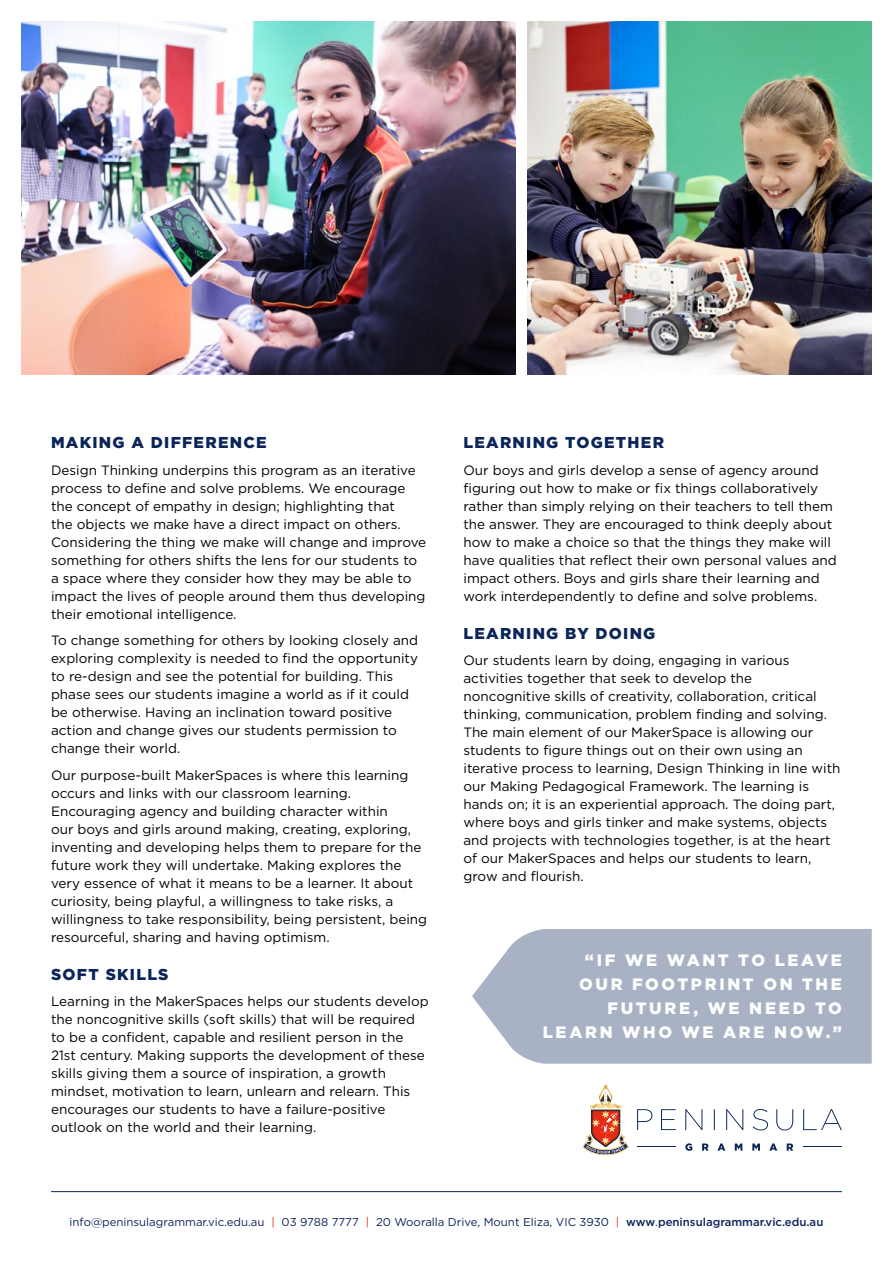
<style>
.page{position:relative;width:893px;height:1263px;background:#fff}
.page>*{position:absolute;margin:0;border:0;box-sizing:border-box;transform-origin:0 0}
.t1{font:900 16.5px/24px "Gotham";letter-spacing:.16em;color:#fff;text-align:right}
.t2{font:900 15.75px "Gotham";letter-spacing:.08em;color:#0b2559}
.t3{font:13.5px/18px "Gotham";color:#000}
.t4{font:11.4px "Gotham";color:#0b2559}
.s1{color:#e52713}
.s2{font-weight:500}
</style>
<div class="page">
<img style="left:21px;top:21px;width:495px;height:353px">
<img style="left:527px;top:21px;width:345px;height:353px">
<hr style="left:51px;top:1191px;width:791px;height:1px;background:#0b2559">
<svg style="left:472px;top:929px;width:400px;height:135px;background:#afb7c9"></svg>
<svg style="left:583px;top:1084px;width:46px;height:71px"></svg>
<svg style="left:637px;top:1109px;width:15px;height:21px"></svg>
<svg style="left:661px;top:1109px;width:15px;height:21px"></svg>
<svg style="left:685px;top:1109px;width:17px;height:21px"></svg>
<svg style="left:714px;top:1109px;width:1px;height:21px"></svg>
<svg style="left:726px;top:1109px;width:17px;height:21px"></svg>
<svg style="left:753px;top:1109px;width:15px;height:21px"></svg>
<svg style="left:776px;top:1109px;width:17px;height:21px"></svg>
<svg style="left:803px;top:1109px;width:39px;height:21px"></svg>
<hr style="left:637px;top:1146px;width:39px;height:1px;background:#0b2559">
<hr style="left:803px;top:1146px;width:39px;height:1px;background:#0b2559">
<svg style="left:685px;top:1143px;width:7px;height:8px"></svg>
<svg style="left:702px;top:1143px;width:7px;height:8px"></svg>
<svg style="left:717px;top:1143px;width:8px;height:8px"></svg>
<svg style="left:735px;top:1143px;width:7px;height:8px"></svg>
<svg style="left:752px;top:1143px;width:8px;height:8px"></svg>
<svg style="left:769px;top:1143px;width:8px;height:8px"></svg>
<svg style="left:787px;top:1143px;width:6px;height:8px"></svg>
<p class="t2" style="left:51px;top:432px;width:217px">MAKING A DIFFERENCE</p>
<p class="t3" style="left:51px;top:461px;width:377px">Design Thinking underpins this program as an iterative process to define and solve problems. We encourage the concept of empathy in design; highlighting that<br>the objects we make have a direct impact on others.<br>Considering the thing we make will change and improve something for others shifts the lens for our students to a space where they consider how they may be able to impact the lives of people around them thus developing their emotional intelligence.</p>
<p class="t3" style="left:51px;top:631px;width:369px">To change something for others by looking closely and exploring complexity is needed to find the opportunity to re-design and see the potential for building. This phase sees our students imagine a world as if it could be otherwise. Having an inclination toward positive action and change gives our students permission to change their world.</p>
<p class="t3" style="left:51px;top:765px;width:378px">Our purpose-built MakerSpaces is where this learning occurs and links with our classroom learning.<br>Encouraging agency and building character within<br>our boys and girls around making, creating, exploring, inventing and developing helps them to prepare for the future work they will undertake. Making explores the very essence of what it means to be a learner. It about curiosity, being playful, a willingness to take risks, a willingness to take responsibility, being persistent, being resourceful, sharing and having optimism.</p>
<p class="t2" style="left:51px;top:963px;width:119px">SOFT SKILLS</p>
<p class="t3" style="left:51px;top:992px;width:379px">Learning in the MakerSpaces helps our students develop the noncognitive skills (soft skills) that will be required to be a confident, capable and resilient person in the 21st century. Making supports the development of these skills giving them a source of inspiration, a growth mindset, motivation to learn, unlearn and relearn. This encourages our students to have a failure-positive outlook on the world and their learning.</p>
<p class="t2" style="left:463px;top:432px;width:202px">LEARNING TOGETHER</p>
<p class="t3" style="left:463px;top:461px;width:375px">Our boys and girls develop a sense of agency around figuring out how to make or fix things collaboratively rather than simply relying on their teachers to tell them the answer. They are encouraged to think deeply about how to make a choice so that the things they make will have qualities that reflect their own personal values and impact others. Boys and girls share their learning and work interdependently to define and solve problems.</p>
<p class="t2" style="left:463px;top:622px;width:193px">LEARNING BY DOING</p>
<p class="t3" style="left:463px;top:651px;width:379px">Our students learn by doing, engaging in various activities together that seek to develop the noncognitive skills of creativity, collaboration, critical thinking, communication, problem finding and solving.<br>The main element of our MakerSpace is allowing our students to figure things out on their own using an iterative process to learning, Design Thinking in line with our Making Pedagogical Framework. The learning is hands on; it is an experiential approach. The doing part, where boys and girls tinker and make systems, objects and projects with technologies together, is at the heart of our MakerSpaces and helps our students to learn, grow and flourish.</p>
<p class="t1" style="left:543px;top:948px;width:301px">“IF WE WANT TO LEAVE<br>OUR FOOTPRINT ON THE<br>FUTURE, WE NEED TO<br>LEARN WHO WE ARE NOW.”</p>
<p class="t4" style="left:70px;top:1215px;width:755px">info@peninsulagrammar.vic.edu.au <span class="s1">|</span> 03 9788 7777 <span class="s1">|</span> 20 Wooralla Drive, Mount Eliza, VIC 3930 <span class="s1">|</span> <span class="s2">www</span>.<span class="s2">peninsulagrammar.vic.edu.au</span></p>
</div>
